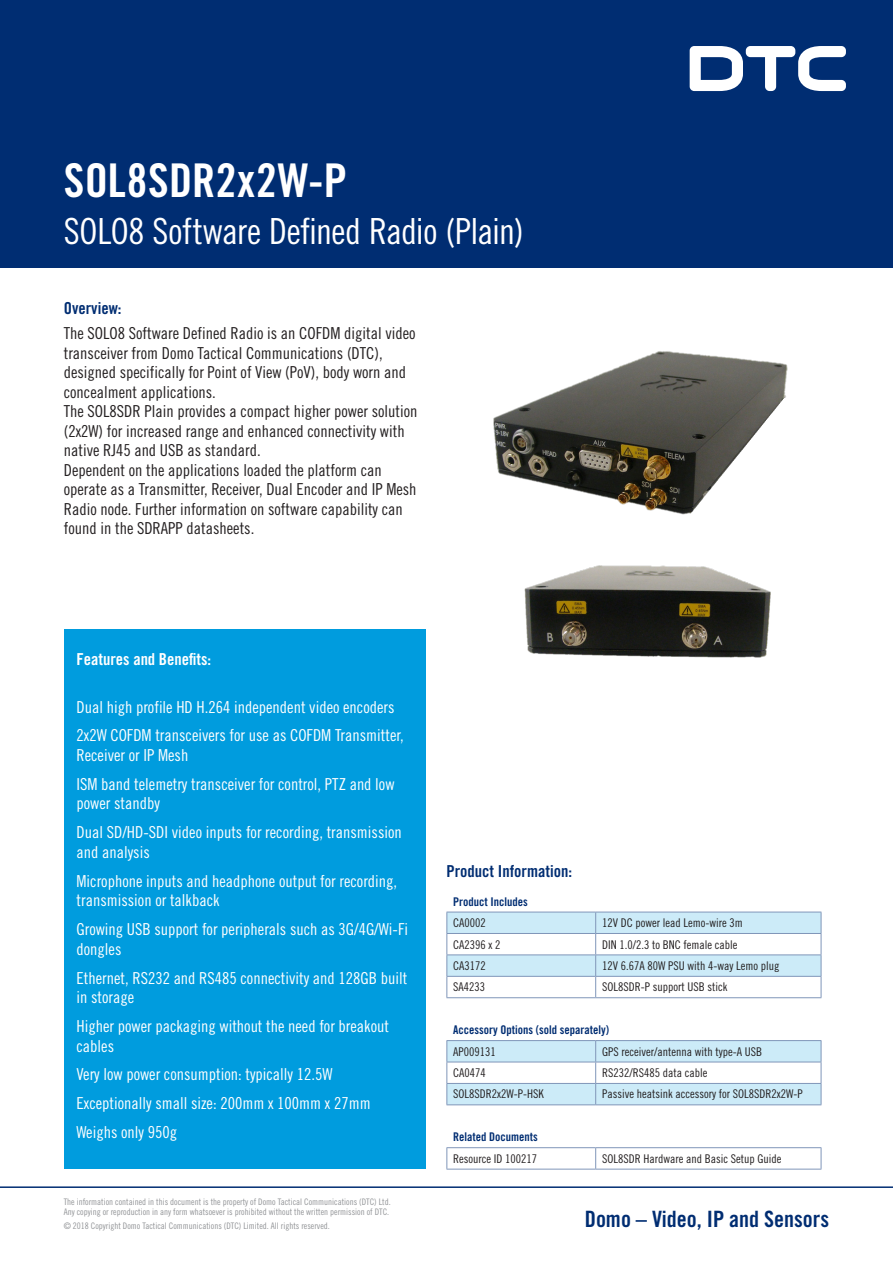
<style>
.page{position:relative;width:893px;height:1263px;background:#fff}
.page>*{position:absolute;margin:0;border:0;box-sizing:border-box;transform-origin:0 0}
.t1{font:46.5px "Trade Gothic LT Pro Bd Cn 20";letter-spacing:.015em;color:#fff}
.Description{font:36px "Trade Gothic LT Pro Cn 18";letter-spacing:-.015em;color:#fff}
.t2{font:22.5px "Trade Gothic LT Pro Bd Cn 20";color:#002d72}
.Features___Benefits{font:16.5px/19.5px "Trade Gothic LT Pro Cn 18";color:#fff}
.Overview{font:16.5px/19.5px "Trade Gothic LT Pro Cn 18";color:#231f20}
.Subheading{font:16.5px "Trade Gothic LT Pro Bd Cn 20";color:#002d72}
.Features_and_Benefit{font:16.5px "Trade Gothic LT Pro Bd Cn 20";color:#fff}
.Bodycopy_Table{font:12px "Trade Gothic LT Pro Cn 18";color:#231f20}
.Bodycopy_Table_Bold{font:12px "Trade Gothic LT Pro Bd Cn 20";color:#002d72}
.t3{font:9px/9.8px "Trade Gothic LT Pro Cn 18";color:#939598}
</style>
<div class="page">
<div style="left:0;top:0;width:893px;height:268px;background:#002d72"></div>
<svg style="left:690px;top:46px;width:156px;height:45px"></svg>
<hr style="left:0;top:1186px;width:893px;height:2px;background:#002d72">
<svg style="left:447px;top:911px;width:374px;height:1px"></svg>
<svg style="left:447px;top:913px;width:374px;height:84px;fill:#ccebf8"></svg>
<svg style="left:447px;top:998px;width:374px;height:108px"></svg>
<hr style="left:446px;top:1019px;width:150px;height:1px;background:#fff">
<hr style="left:596px;top:1019px;width:225px;height:1px;background:#fff">
<hr style="left:446px;top:912px;width:150px;height:1px;background:#8096b9">
<hr style="left:596px;top:912px;width:225px;height:1px;background:#8096b9">
<hr style="left:446px;top:933px;width:150px;height:1px;background:#8096b9">
<hr style="left:596px;top:933px;width:225px;height:1px;background:#8096b9">
<hr style="left:446px;top:954px;width:150px;height:1px;background:#8096b9">
<hr style="left:596px;top:954px;width:225px;height:1px;background:#8096b9">
<hr style="left:446px;top:976px;width:150px;height:1px;background:#8096b9">
<hr style="left:596px;top:976px;width:225px;height:1px;background:#8096b9">
<svg style="left:595px;top:911px;width:1px;height:108px"></svg>
<hr style="left:446px;top:997px;width:150px;height:1px;background:#8096b9">
<hr style="left:596px;top:997px;width:225px;height:1px;background:#8096b9">
<hr style="left:446px;top:1040px;width:150px;height:1px;background:#8096b9">
<hr style="left:596px;top:1040px;width:225px;height:1px;background:#8096b9">
<hr style="left:446px;top:1062px;width:150px;height:1px;background:#8096b9">
<hr style="left:596px;top:1062px;width:225px;height:1px;background:#8096b9">
<hr style="left:446px;top:1083px;width:150px;height:1px;background:#8096b9">
<hr style="left:596px;top:1083px;width:225px;height:1px;background:#8096b9">
<hr style="left:446px;top:1104px;width:150px;height:1px;background:#8096b9">
<hr style="left:596px;top:1104px;width:225px;height:1px;background:#8096b9">
<hr style="left:446px;top:1147px;width:150px;height:1px;background:#8096b9">
<svg style="left:446px;top:911px;width:1px;height:258px"></svg>
<hr style="left:596px;top:1147px;width:225px;height:1px;background:#8096b9">
<svg style="left:595px;top:1041px;width:1px;height:128px"></svg>
<svg style="left:821px;top:911px;width:1px;height:258px"></svg>
<hr style="left:446px;top:1169px;width:150px;height:1px;background:#8096b9">
<hr style="left:596px;top:1169px;width:225px;height:1px;background:#8096b9">
<div style="left:64px;top:630px;width:361px;height:539px;background:#009cde"></div>
<img style="left:493px;top:351px;width:295px;height:164px">
<img style="left:524px;top:565px;width:247px;height:93px">
<p class="t1" style="left:64px;top:152px;width:285px">SOL8SDR2x2W-P</p>
<p class="Description" style="left:64px;top:209px;width:462px">SOLO8 Software Defined Radio (Plain)</p>
<p class="Subheading" style="left:64px;top:298px;width:59px">Overview:</p>
<p class="Overview" style="left:64px;top:323px;width:355px">The SOLO8 Software Defined Radio is an COFDM digital video transceiver from Domo Tactical Communications (DTC), designed specifically for Point of View (PoV), body worn and concealment applications.<br>The SOL8SDR Plain provides a compact higher power solution (2x2W) for increased range and enhanced connectivity with native RJ45 and USB as standard.<br>Dependent on the applications loaded the platform can operate as a Transmitter, Receiver, Dual Encoder and IP Mesh Radio node. Further information on software capability can found in the SDRAPP datasheets.</p>
<p class="Features_and_Benefit" style="left:77px;top:649px;width:136px">Features and Benefits:</p>
<p class="Features___Benefits" style="left:77px;top:697px;width:319px">Dual high profile HD H.264 independent video encoders</p>
<p class="Features___Benefits" style="left:77px;top:726px;width:329px">2x2W COFDM transceivers for use as COFDM Transmitter,<br>Receiver or IP Mesh</p>
<p class="Features___Benefits" style="left:77px;top:774px;width:320px">ISM band telemetry transceiver for control, PTZ and low power standby</p>
<p class="Features___Benefits" style="left:77px;top:822px;width:327px">Dual SD/HD-SDI video inputs for recording, transmission and analysis</p>
<p class="Features___Benefits" style="left:77px;top:871px;width:322px">Microphone inputs and headphone output for recording, transmission or talkback</p>
<p class="Features___Benefits" style="left:77px;top:919px;width:333px">Growing USB support for peripherals such as 3G/4G/Wi-Fi dongles</p>
<p class="Features___Benefits" style="left:77px;top:968px;width:332px">Ethernet, RS232 and RS485 connectivity and 128GB built in storage</p>
<p class="Features___Benefits" style="left:77px;top:1016px;width:314px">Higher power packaging without the need for breakout cables</p>
<p class="Features___Benefits" style="left:77px;top:1065px;width:257px">Very low power consumption: typically 12.5W</p>
<p class="Features___Benefits" style="left:77px;top:1093px;width:296px">Exceptionally small size: 200mm x 100mm x 27mm</p>
<p class="Features___Benefits" style="left:77px;top:1122px;width:102px">Weighs only 950g</p>
<p class="t3" style="left:64px;top:1197px;width:328px">The information contained in this document is the property of Domo Tactical Communications (DTC) Ltd.<br>Any copying or reproduction in any form whatsoever is prohibited without the written permission of DTC.</p>
<p class="t3" style="left:64px;top:1221px;width:268px">© 2018 Copyright Domo Tactical Communications (DTC) Limited. All rights reserved.</p>
<p class="Subheading" style="left:446px;top:861px;width:127px">Product Information:</p>
<p class="Bodycopy_Table_Bold" style="left:453px;top:894px;width:76px">Product Includes</p>
<p class="Bodycopy_Table" style="left:453px;top:916px;width:34px">CA0002</p>
<p class="Bodycopy_Table" style="left:602px;top:916px;width:142px">12V DC power lead Lemo-wire 3m</p>
<p class="Bodycopy_Table" style="left:453px;top:937px;width:49px">CA2396 x 2</p>
<p class="Bodycopy_Table" style="left:602px;top:937px;width:137px">DIN 1.0/2.3 to BNC female cable</p>
<p class="Bodycopy_Table" style="left:453px;top:958px;width:34px">CA3172</p>
<p class="Bodycopy_Table" style="left:602px;top:958px;width:179px">12V 6.67A 80W PSU with 4-way Lemo plug</p>
<p class="Bodycopy_Table" style="left:453px;top:980px;width:33px">SA4233</p>
<p class="Bodycopy_Table" style="left:602px;top:980px;width:127px">SOL8SDR-P support USB stick</p>
<p class="Bodycopy_Table_Bold" style="left:453px;top:1023px;width:157px">Accessory Options (sold separately)</p>
<p class="Bodycopy_Table" style="left:453px;top:1044px;width:44px">AP009131</p>
<p class="Bodycopy_Table" style="left:602px;top:1044px;width:161px">GPS receiver/antenna with type-A USB</p>
<p class="Bodycopy_Table" style="left:453px;top:1066px;width:34px">CA0474</p>
<p class="Bodycopy_Table" style="left:602px;top:1066px;width:107px">RS232/RS485 data cable</p>
<p class="Bodycopy_Table" style="left:453px;top:1087px;width:92px">SOL8SDR2x2W-P-HSK</p>
<p class="Bodycopy_Table" style="left:602px;top:1087px;width:202px">Passive heatsink accessory for SOL8SDR2x2W-P</p>
<p class="Bodycopy_Table_Bold" style="left:453px;top:1130px;width:86px">Related Documents</p>
<p class="Bodycopy_Table" style="left:453px;top:1151px;width:85px">Resource ID 100217</p>
<p class="Bodycopy_Table" style="left:602px;top:1151px;width:181px">SOL8SDR Hardware and Basic Setup Guide</p>
<h3 class="t2" style="left:585px;top:1206px;width:246px">Domo – Video, IP and Sensors</h3>
</div>
